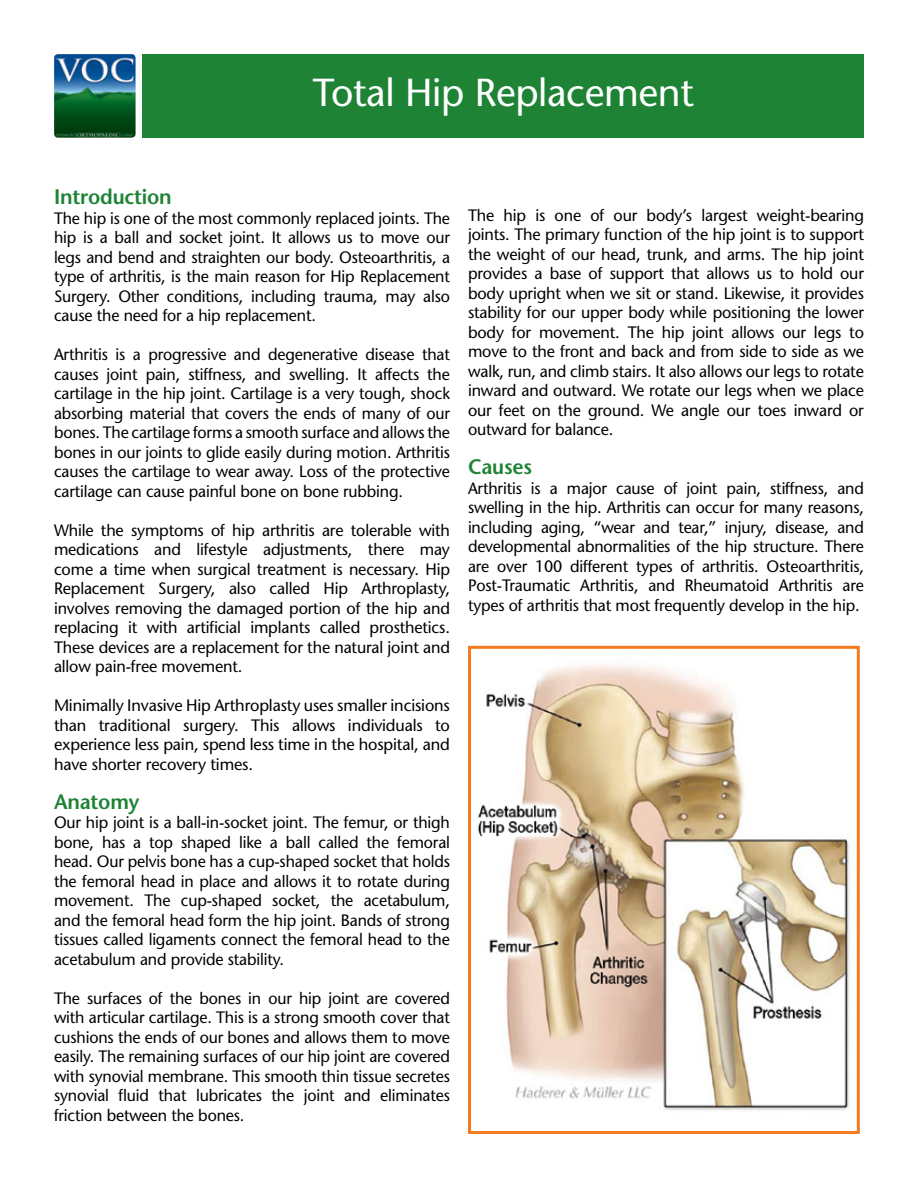
<style>
.page{position:relative;width:918px;height:1188px;background:#fff}
.page>*{position:absolute;margin:0;border:0;box-sizing:border-box;transform-origin:0 0}
.t1{font:500 39px "Stone Sans Std";letter-spacing:-.01em;color:#fff}
.t2{font:600 21px "Stone Sans Std";letter-spacing:-.01em;color:#1e8335}
.t3{font:16.5px/19.5px "Stone Sans";letter-spacing:-.01em;color:#000;text-align:justify}
</style>
<div class="page">
<div style="left:143px;top:54px;width:721px;height:84px;background:#1e8335"></div>
<img style="left:54px;top:54px;width:82px;height:84px">
<img style="left:477px;top:663px;width:373px;height:448px">
<div style="left:468px;top:646px;width:392px;height:488px;border:3px solid #f47b20"></div>
<h1 class="t1" style="left:313px;top:70px;width:383px">Total Hip Replacement</h1>
<p class="t2" style="left:54px;top:184px;width:119px">Introduction</p>
<p class="t3" style="left:54px;top:208px;width:398px">The hip is one of the most commonly replaced joints. The hip is a ball and socket joint. It allows us to move our legs and bend and straighten our body. Osteoarthritis, a type of arthritis, is the main reason for Hip Replacement Surgery. Other conditions, including trauma, may also cause the need for a hip replacement.</p>
<p class="t3" style="left:54px;top:345px;width:398px">Arthritis is a progressive and degenerative disease that causes joint pain, stiffness, and swelling. It affects the cartilage in the hip joint. Cartilage is a very tough, shock absorbing material that covers the ends of many of our bones. The cartilage forms a smooth surface and allows the bones in our joints to glide easily during motion. Arthritis causes the cartilage to wear away. Loss of the protective cartilage can cause painful bone on bone rubbing.</p>
<p class="t3" style="left:54px;top:520px;width:398px">While the symptoms of hip arthritis are tolerable with medications and lifestyle adjustments, there may come a time when surgical treatment is necessary. Hip Replacement Surgery, also called Hip Arthroplasty, involves removing the damaged portion of the hip and replacing it with artificial implants called prosthetics.<br>These devices are a replacement for the natural joint and allow pain-free movement.</p>
<p class="t3" style="left:54px;top:696px;width:397px">Minimally Invasive Hip Arthroplasty uses smaller incisions than traditional surgery. This allows individuals to experience less pain, spend less time in the hospital, and have shorter recovery times.</p>
<p class="t2" style="left:54px;top:789px;width:87px">Anatomy</p>
<p class="t3" style="left:54px;top:813px;width:398px">Our hip joint is a ball-in-socket joint. The femur, or thigh bone, has a top shaped like a ball called the femoral head. Our pelvis bone has a cup-shaped socket that holds the femoral head in place and allows it to rotate during movement. The cup-shaped socket, the acetabulum, and the femoral head form the hip joint. Bands of strong tissues called ligaments connect the femoral head to the acetabulum and provide stability.</p>
<p class="t3" style="left:54px;top:988px;width:398px">The surfaces of the bones in our hip joint are covered with articular cartilage. This is a strong smooth cover that cushions the ends of our bones and allows them to move easily. The remaining surfaces of our hip joint are covered with synovial membrane. This smooth thin tissue secretes synovial fluid that lubricates the joint and eliminates friction between the bones.</p>
<p class="t3" style="left:468px;top:205px;width:398px">The hip is one of our body’s largest weight-bearing joints. The primary function of the hip joint is to support the weight of our head, trunk, and arms. The hip joint provides a base of support that allows us to hold our body upright when we sit or stand. Likewise, it provides stability for our upper body while positioning the lower body for movement. The hip joint allows our legs to move to the front and back and from side to side as we walk, run, and climb stairs. It also allows our legs to rotate inward and outward. We rotate our legs when we place our feet on the ground. We angle our toes inward or outward for balance.</p>
<p class="t2" style="left:468px;top:454px;width:66px">Causes</p>
<p class="t3" style="left:468px;top:478px;width:398px">Arthritis is a major cause of joint pain, stiffness, and swelling in the hip. Arthritis can occur for many reasons, including aging, “wear and tear,” injury, disease, and developmental abnormalities of the hip structure. There are over 100 different types of arthritis. Osteoarthritis, Post-Traumatic Arthritis, and Rheumatoid Arthritis are types of arthritis that most frequently develop in the hip.</p>
</div>
